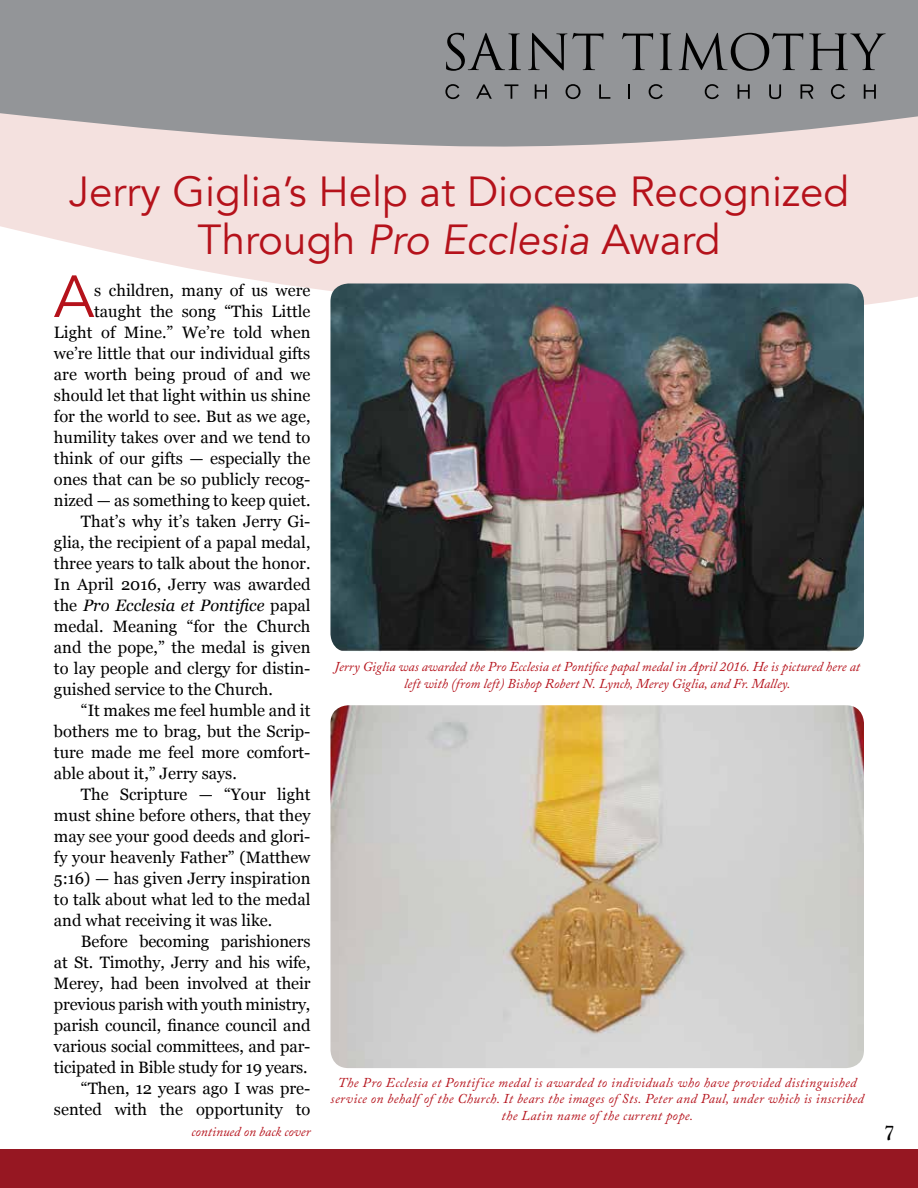
<style>
.page{position:relative;width:918px;height:1188px;background:#fff}
.page>*{position:absolute;margin:0;border:0;box-sizing:border-box;transform-origin:0 0}
.t1{font:58.8px "Avenir";color:#b5121b}
.t2{font:42px/48px "Avenir";color:#b5121b;text-align:center}
.t3{font:700 21px "Goudy Old Style T";color:#000}
.t4{font:16.5px "Georgia";color:#000}
.t5{font:italic 16.5px "Georgia";color:#000}
.t6{font:italic 13.5px/16.5px "Adobe Caslon Pro";letter-spacing:.025em;color:#b5121b;text-align:center}
.t7{font:italic 13.5px/16.5px "Adobe Caslon Pro";color:#b5121b;text-align:center}
.s1{font-style:italic}
.s2{font-style:normal}
</style>
<div class="page">
<svg style="left:0;top:153px;width:918px;height:152px;background:#f4e4e2"></svg>
<svg style="left:0;top:0;width:918px;height:153px;background:#9f9fa1"></svg>
<svg style="left:446px;top:33px;width:75px;height:38px;background:#717275"></svg>
<svg style="left:528px;top:33px;width:75px;height:37px;background:#737477"></svg>
<svg style="left:622px;top:33px;width:31px;height:37px"></svg>
<svg style="left:660px;top:33px;width:12px;height:37px"></svg>
<svg style="left:679px;top:33px;width:124px;height:38px;background:#737476"></svg>
<svg style="left:809px;top:33px;width:77px;height:37px;background:#737577"></svg>
<svg style="left:445px;top:84px;width:15px;height:15px"></svg>
<svg style="left:476px;top:84px;width:16px;height:15px"></svg>
<svg style="left:504px;top:84px;width:14px;height:15px"></svg>
<svg style="left:535px;top:84px;width:12px;height:15px"></svg>
<svg style="left:566px;top:84px;width:15px;height:15px"></svg>
<svg style="left:599px;top:84px;width:11px;height:15px"></svg>
<svg style="left:628px;top:84px;width:2px;height:15px"></svg>
<svg style="left:649px;top:84px;width:14px;height:15px"></svg>
<svg style="left:705px;top:84px;width:14px;height:15px"></svg>
<svg style="left:738px;top:84px;width:12px;height:15px"></svg>
<svg style="left:769px;top:84px;width:12px;height:15px"></svg>
<svg style="left:801px;top:84px;width:12px;height:15px"></svg>
<svg style="left:831px;top:84px;width:14px;height:15px"></svg>
<svg style="left:864px;top:84px;width:12px;height:15px"></svg>
<div style="left:0;top:1149px;width:918px;height:39px;background:#961722"></div>
<img style="left:330px;top:284px;width:534px;height:368px">
<img style="left:330px;top:705px;width:534px;height:363px">
<h2 class="t2" style="left:69px;top:168px;width:782px">Jerry Giglia’s Help at Diocese Recognized<br>Through <span class="s1">Pro Ecclesia</span> Award</h2>
<h1 class="t1" style="left:54px;top:262px;width:42px">A</h1>
<p class="t4" style="left:94px;top:281px;width:218px">s children, many of us were</p>
<p class="t4" style="left:94px;top:302px;width:218px">taught the song “This Little</p>
<p class="t4" style="left:54px;top:323px;width:258px">Light of Mine.” We’re told when</p>
<p class="t4" style="left:54px;top:344px;width:258px">we’re little that our individual gifts</p>
<p class="t4" style="left:54px;top:365px;width:258px">are worth being proud of and we</p>
<p class="t4" style="left:54px;top:386px;width:258px">should let that light within us shine</p>
<p class="t4" style="left:54px;top:407px;width:258px">for the world to see. But as we age,</p>
<p class="t4" style="left:54px;top:428px;width:258px">humility takes over and we tend to</p>
<p class="t4" style="left:54px;top:449px;width:258px">think of our gifts — especially the</p>
<p class="t4" style="left:54px;top:470px;width:258px">ones that can be so publicly recog-</p>
<p class="t4" style="left:54px;top:491px;width:258px">nized — as something to keep quiet.</p>
<p class="t4" style="left:81px;top:512px;width:231px">That’s why it’s taken Jerry Gi-</p>
<p class="t4" style="left:54px;top:533px;width:258px">glia, the recipient of a papal medal,</p>
<p class="t4" style="left:54px;top:554px;width:258px">three years to talk about the honor.</p>
<p class="t4" style="left:54px;top:575px;width:258px">In April 2016, Jerry was awarded</p>
<p class="t5" style="left:54px;top:596px;width:258px"><span class="s2">the</span> Pro Ecclesia et Pontifice <span class="s2">papal</span></p>
<p class="t4" style="left:54px;top:617px;width:258px">medal. Meaning “for the Church</p>
<p class="t4" style="left:54px;top:638px;width:258px">and the pope,” the medal is given</p>
<p class="t4" style="left:54px;top:659px;width:258px">to lay people and clergy for distin-</p>
<p class="t4" style="left:54px;top:680px;width:221px">guished service to the Church.</p>
<p class="t4" style="left:81px;top:701px;width:231px">“It makes me feel humble and it</p>
<p class="t4" style="left:54px;top:722px;width:258px">bothers me to brag, but the Scrip-</p>
<p class="t4" style="left:54px;top:743px;width:258px">ture made me feel more comfort-</p>
<p class="t4" style="left:54px;top:764px;width:184px">able about it,” Jerry says.</p>
<p class="t4" style="left:81px;top:785px;width:231px">The Scripture — “Your light</p>
<p class="t4" style="left:54px;top:806px;width:258px">must shine before others, that they</p>
<p class="t4" style="left:54px;top:827px;width:258px">may see your good deeds and glori-</p>
<p class="t4" style="left:54px;top:848px;width:258px">fy your heavenly Father” (Matthew</p>
<p class="t4" style="left:54px;top:869px;width:258px">5:16) — has given Jerry inspiration</p>
<p class="t4" style="left:54px;top:890px;width:258px">to talk about what led to the medal</p>
<p class="t4" style="left:54px;top:911px;width:220px">and what receiving it was like.</p>
<p class="t4" style="left:81px;top:932px;width:231px">Before becoming parishioners</p>
<p class="t4" style="left:54px;top:953px;width:258px">at St. Timothy, Jerry and his wife,</p>
<p class="t4" style="left:54px;top:974px;width:258px">Merey, had been involved at their</p>
<p class="t4" style="left:54px;top:995px;width:258px">previous parish with youth ministry,</p>
<p class="t4" style="left:54px;top:1016px;width:258px">parish council, finance council and</p>
<p class="t4" style="left:54px;top:1037px;width:258px">various social committees, and par-</p>
<p class="t4" style="left:54px;top:1058px;width:255px">ticipated in Bible study for 19 years.</p>
<p class="t4" style="left:81px;top:1079px;width:231px">“Then, 12 years ago I was pre-</p>
<p class="t4" style="left:54px;top:1100px;width:258px">sented with the opportunity to</p>
<p class="t7" style="left:191px;top:1123px;width:121px">continued on back cover</p>
<p class="t7" style="left:334px;top:659px;width:527px">Jerry Giglia was awarded the Pro Ecclesia et Pontifice papal medal in April 2016. He is pictured here at left with (from left) Bishop Robert N. Lynch, Merey Giglia, and Fr. Malley.</p>
<p class="t6" style="left:331px;top:1074px;width:535px">The Pro Ecclesia et Pontifice medal is awarded to individuals who have provided distinguished service on behalf of the Church. It bears the images of Sts. Peter and Paul, under which is inscribed the Latin name of the current pope.</p>
<p class="t3" style="left:884px;top:1121px;width:12px">7</p>
</div>
